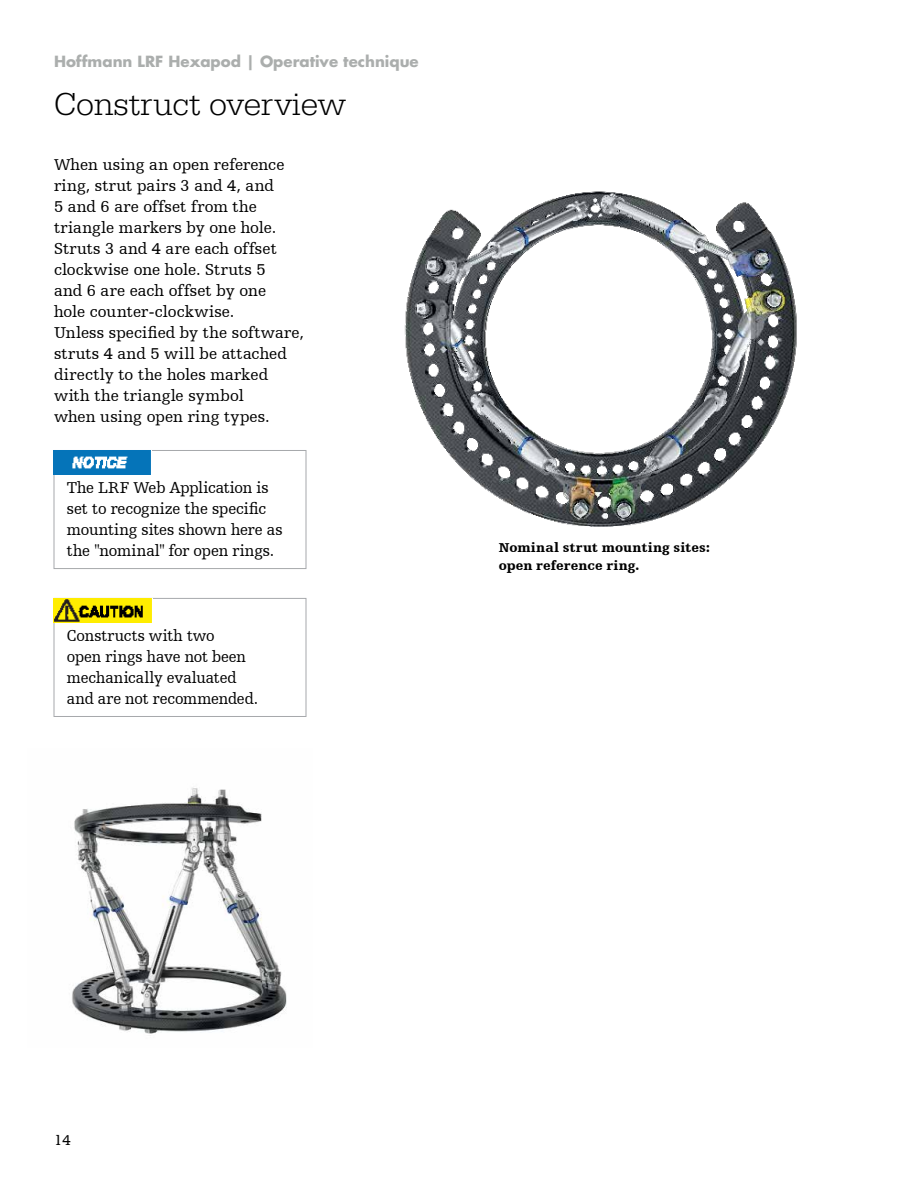
<style>
.page{position:relative;width:918px;height:1188px;background:#fff}
.page>*{position:absolute;margin:0;border:0;box-sizing:border-box;transform-origin:0 0}
.t1{font:300 33px "URW Egyptienne TOT";color:#000}
.t2{font:16.5px/21px "Humanist Slabserif 712 BT";color:#000}
.t3{font:16.5px/21px "Humanist Slabserif 712 BT";color:#000;scale:.96 1}
.t4{font:700 15px "Futura Std";color:#abaead}
.t5{font:15px "Humanist Slabserif 712 BT";color:#000}
.t6{font:900 13.5px/18px "Humanist Slabserif 712 BT";letter-spacing:.01em;color:#000}
</style>
<div class="page">
<img style="left:72px;top:787px;width:215px;height:247px">
<img style="left:404px;top:191px;width:393px;height:336px">
<div style="left:54px;top:450px;width:252px;height:119px;border:1px solid #a7a9ac"></div>
<img style="left:54px;top:450px;width:97px;height:24px">
<div style="left:54px;top:598px;width:252px;height:119px;border:1px solid #a7a9ac"></div>
<img style="left:53px;top:598px;width:99px;height:24px">
<p class="t4" style="left:54px;top:51px;width:366px">Hoffmann LRF Hexapod | Operative technique</p>
<h1 class="t1" style="left:54px;top:85px;width:294px">Construct overview</h1>
<p class="t2" style="left:54px;top:153px;width:251px">When using an open reference ring, strut pairs 3 and 4, and<br>5 and 6 are offset from the triangle markers by one hole.<br>Struts 3 and 4 are each offset clockwise one hole. Struts 5<br>and 6 are each offset by one<br>hole counter-clockwise.<br>Unless specified by the software, struts 4 and 5 will be attached directly to the holes marked with the triangle symbol<br>when using open ring types.</p>
<p class="t2" style="left:67px;top:477px;width:217px">The LRF Web Application is set to recognize the specific mounting sites shown here as the "nominal" for open rings.</p>
<p class="t3" style="left:67px;top:625px;width:201px">Constructs with two<br>open rings have not been mechanically evaluated and are not recommended.</p>
<p class="t6" style="left:499px;top:538px;width:213px">Nominal strut mounting sites: open reference ring.</p>
<p class="t5" style="left:54px;top:1131px;width:18px">14</p>
</div>
